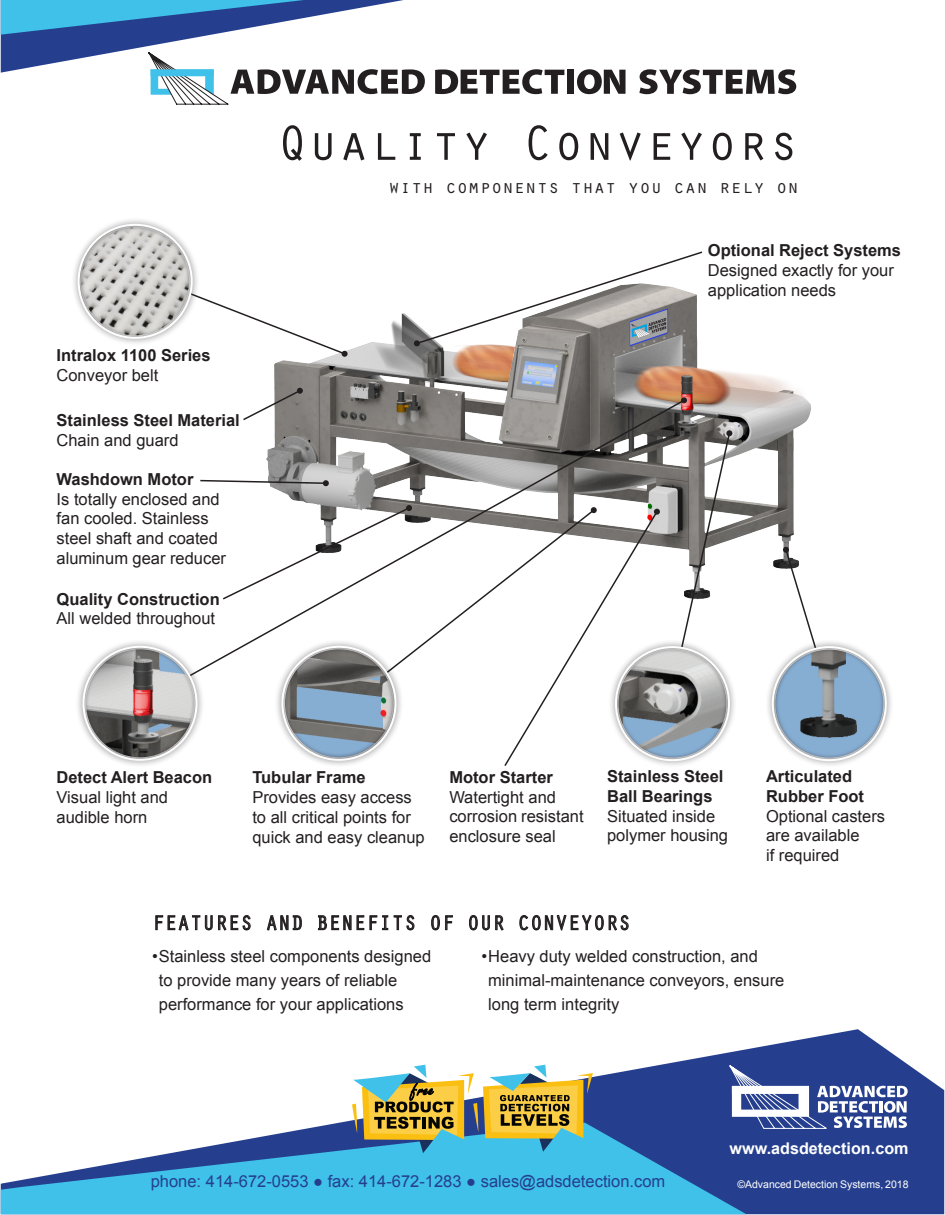
<style>
.page{position:relative;width:945px;height:1215px;background:#fff}
.page>*{position:absolute;margin:0;border:0;box-sizing:border-box;transform-origin:0 0}
.t1{font:51.15px "Orator Std";color:#231f20}
.headers{font:21px "Orator Std";color:#231f20}
.t2{font:19.05px "Orator Std";color:#231f20}
.key_features{font:16.5px/19.8px "Arial";color:#231f20}
.key_features-2{font:700 16.5px/19.8px "Arial";color:#231f20}
.t3{font:16.5px "Arial";color:#253f8e}
.t4{font:700 16.2px "Arial";color:#fff}
.modification_date{font:10.5px "Arial";color:#fff}
</style>
<div class="page">
<svg style="left:338px;top:1029px;width:606px;height:185px;fill:#253f8e"></svg>
<svg style="left:1px;top:1123px;width:745px;height:91px;fill:#3fc1e9"></svg>
<img style="left:274px;top:346px;width:528px;height:223px">
<img style="left:616px;top:362px;width:195px;height:62px">
<svg style="left:730px;top:1065px;width:178px;height:64px"></svg>
<svg style="left:352px;top:1065px;width:241px;height:90px"></svg>
<svg style="left:200px;top:296px;width:148px;height:61px"></svg>
<div style="left:71px;top:217px;width:129px;height:129px;background:#231f20;opacity:.33"></div>
<svg style="left:79px;top:225px;width:114px;height:114px"></svg>
<svg style="left:205px;top:398px;width:481px;height:270px"></svg>
<svg style="left:681px;top:397px;width:6px;height:6px"></svg>
<div style="left:75px;top:639px;width:130px;height:129px;background:#231f20;opacity:.33"></div>
<svg style="left:84px;top:647px;width:114px;height:114px"></svg>
<svg style="left:337px;top:508px;width:166px;height:160px"></svg>
<svg style="left:503px;top:507px;width:157px;height:259px"></svg>
<div style="left:274px;top:639px;width:129px;height:129px;background:#231f20;opacity:.33"></div>
<svg style="left:283px;top:647px;width:114px;height:114px"></svg>
<svg style="left:669px;top:430px;width:63px;height:209px"></svg>
<div style="left:608px;top:639px;width:129px;height:129px;background:#231f20;opacity:.33"></div>
<svg style="left:617px;top:647px;width:114px;height:114px"></svg>
<svg style="left:783px;top:547px;width:31px;height:92px"></svg>
<div style="left:765px;top:639px;width:129px;height:129px;background:#231f20;opacity:.33"></div>
<svg style="left:773px;top:647px;width:114px;height:114px;fill:#86add2"></svg>
<svg style="left:242px;top:388px;width:61px;height:34px"></svg>
<svg style="left:200px;top:479px;width:129px;height:7px"></svg>
<svg style="left:221px;top:505px;width:191px;height:96px"></svg>
<svg style="left:1px;top:0;width:424px;height:104px"></svg>
<svg style="left:435px;top:69px;width:129px;height:25px"></svg>
<div style="left:567px;top:70px;width:7px;height:24px;background:#231f20"></div>
<svg style="left:577px;top:69px;width:49px;height:25px"></svg>
<svg style="left:639px;top:69px;width:157px;height:25px"></svg>
<img style="left:351px;top:313px;width:119px;height:97px">
<svg style="left:414px;top:251px;width:289px;height:95px"></svg>
<img style="left:446px;top:341px;width:69px;height:45px">
<svg style="left:155px;top:915px;width:96px;height:16px"></svg>
<svg style="left:267px;top:915px;width:35px;height:16px"></svg>
<svg style="left:318px;top:915px;width:97px;height:16px"></svg>
<svg style="left:431px;top:915px;width:22px;height:16px"></svg>
<svg style="left:469px;top:915px;width:35px;height:16px"></svg>
<svg style="left:519px;top:914px;width:110px;height:17px"></svg>
<p class="t1" style="left:277px;top:106px;width:523px">Quality Conveyors</p>
<p class="t2" style="left:388px;top:173px;width:412px">with components that you can rely on</p>
<p class="key_features-2" style="left:57px;top:346px;width:156px">Intralox 1100 Series</p>
<p class="key_features" style="left:57px;top:365px;width:103px">Conveyor belt</p>
<p class="key_features-2" style="left:57px;top:411px;width:185px">Stainless Steel Material</p>
<p class="key_features" style="left:57px;top:430px;width:123px">Chain and guard</p>
<p class="key_features-2" style="left:57px;top:470px;width:138px">Washdown Motor</p>
<p class="key_features" style="left:57px;top:489px;width:171px">Is totally enclosed and fan cooled. Stainless steel shaft and coated aluminum gear reducer</p>
<p class="key_features-2" style="left:57px;top:589px;width:165px">Quality Construction</p>
<p class="key_features" style="left:57px;top:609px;width:160px">All welded throughout</p>
<p class="key_features-2" style="left:708px;top:241px;width:195px">Optional Reject Systems</p>
<p class="key_features" style="left:708px;top:260px;width:188px">Designed exactly for your application needs</p>
<p class="key_features-2" style="left:57px;top:768px;width:157px">Detect Alert Beacon</p>
<p class="key_features" style="left:57px;top:787px;width:113px">Visual light and audible horn</p>
<p class="key_features-2" style="left:252px;top:768px;width:115px">Tubular Frame</p>
<p class="key_features" style="left:252px;top:787px;width:174px">Provides easy access to all critical points for quick and easy cleanup</p>
<p class="key_features-2" style="left:449px;top:768px;width:105px">Motor Starter</p>
<p class="key_features" style="left:449px;top:787px;width:136px">Watertight and corrosion resistant enclosure seal</p>
<p class="key_features-2" style="left:607px;top:767px;width:118px">Stainless Steel<br>Ball Bearings</p>
<p class="key_features" style="left:607px;top:806px;width:123px">Situated inside polymer housing</p>
<p class="key_features-2" style="left:766px;top:767px;width:100px">Articulated<br>Rubber Foot</p>
<p class="key_features" style="left:766px;top:806px;width:121px">Optional casters are available<br>if required</p>
<p class="headers" style="left:152px;top:908px;width:480px">FEATURES AND BENEFITS OF OUR CONVEYORS</p>
<p class="key_features" style="left:159px;top:945px;width:274px;line-height:24px;text-indent:-7px">•Stainless steel components designed to provide many years of reliable performance for your applications</p>
<p class="key_features" style="left:488px;top:945px;width:298px;line-height:24px;text-indent:-7px">•Heavy duty welded construction, and minimal-maintenance conveyors, ensure long term integrity</p>
<p class="t4" style="left:730px;top:1138px;width:180px">www.adsdetection.com</p>
<p class="t3" style="left:151px;top:1171px;width:516px">phone: 414-672-0553 ● fax: 414-672-1283 ● sales@adsdetection.com</p>
<p class="modification_date" style="left:737px;top:1177px;width:173px">©Advanced Detection Systems, 2018</p>
</div>
